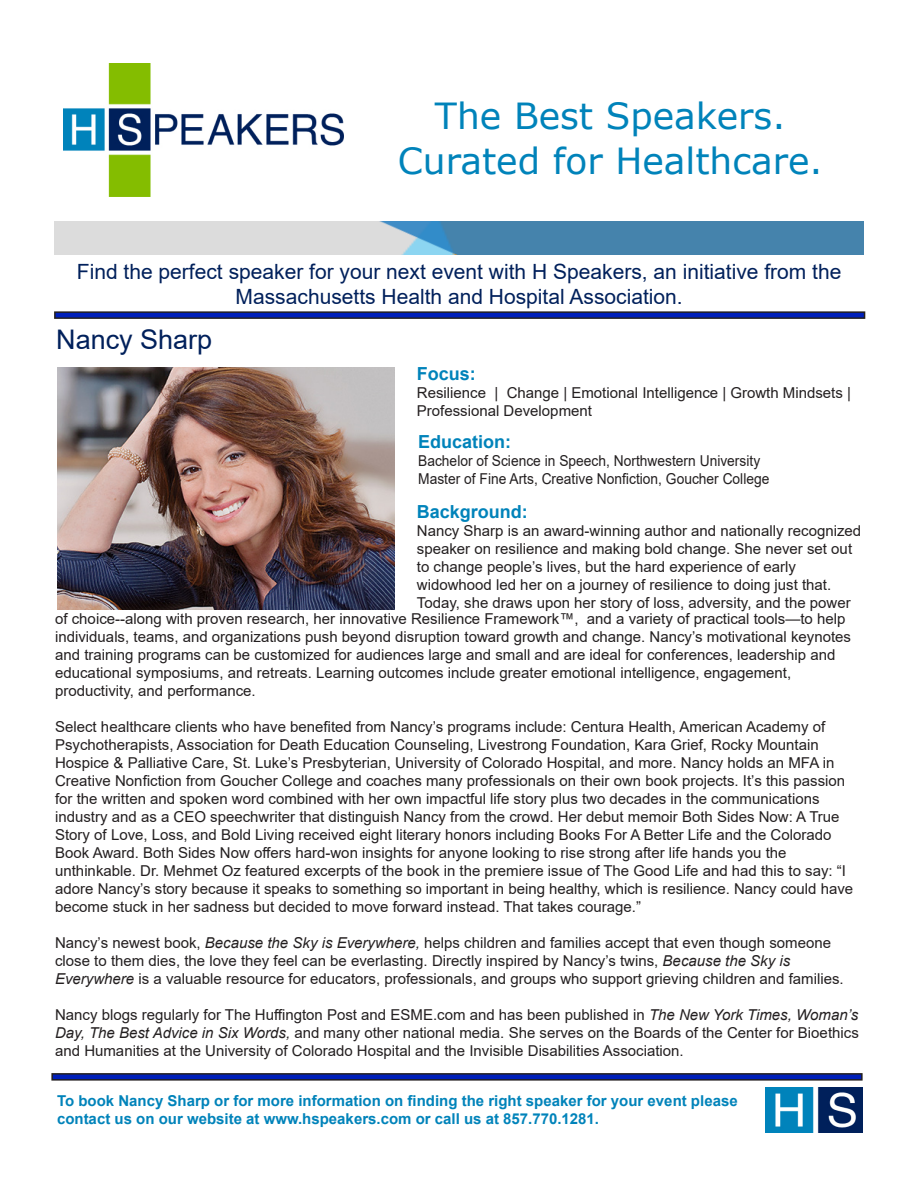
<style>
.page{position:relative;width:918px;height:1188px;background:#fff}
.page>*{position:absolute;margin:0;border:0;box-sizing:border-box;transform-origin:0 0}
.t1{font:36px "Verdana";color:#0083ba}
.t2{font:27px "Arial";color:#00205b}
.t3{font:21px/25.2px "Arial";color:#00205b;text-align:center}
.t4{font:700 18px "Arial";color:#0083ba}
.t5{font:15px/18px "Arial";color:#231f20}
.t6{font:700 15px "Arial";color:#0083ba}
.t7{font:15px/18px "Arial";color:#231f20;scale:.92 1}
.s1{font-style:italic}
</style>
<div class="page">
<img style="left:54px;top:221px;width:810px;height:33px">
<img style="left:63px;top:63px;width:281px;height:133px">
<div style="left:52px;top:1074px;width:810px;height:6px;background:#001fba"></div>
<div style="left:51px;top:1073px;width:812px;height:8px;border:2px solid #231f20"></div>
<div style="left:55px;top:312px;width:810px;height:6px;background:#001fba"></div>
<div style="left:54px;top:311px;width:811px;height:8px;border:2px solid #231f20"></div>
<img style="left:766px;top:1087px;width:97px;height:45px">
<img style="left:57px;top:367px;width:338px;height:242px">
<p class="t1" style="left:435px;top:91px;width:352px">The Best Speakers.</p>
<p class="t1" style="left:398px;top:136px;width:426px">Curated for Healthcare.</p>
<p class="t3" style="left:77px;top:259px;width:766px">Find the perfect speaker for your next event with H Speakers, an initiative from the<br>Massachusetts Health and Hospital Association.</p>
<p class="t2" style="left:56px;top:320px;width:158px">Nancy Sharp</p>
<p class="t4" style="left:417px;top:361px;width:61px">Focus:</p>
<p class="t5" style="left:417px;top:384px;width:436px">Resilience | Change | Emotional Intelligence | Growth Mindsets |<br>Professional Development</p>
<p class="t4" style="left:418px;top:429px;width:95px">Education:</p>
<p class="t7" style="left:418px;top:452px;width:383px">Bachelor of Science in Speech, Northwestern University<br>Master of Fine Arts, Creative Nonfiction, Goucher College</p>
<p class="t4" style="left:417px;top:499px;width:113px">Background:</p>
<p class="t5" style="left:417px;top:522px;width:446px">Nancy Sharp is an award-winning author and nationally recognized speaker on resilience and making bold change. She never set out to change people’s lives, but the hard experience of early widowhood led her on a journey of resilience to doing just that.<br>Today, she draws upon her story of loss, adversity, and the power</p>
<p class="t5" style="left:55px;top:610px;width:798px">of choice--along with proven research, her innovative Resilience Framework™, and a variety of practical tools—to help individuals, teams, and organizations push beyond disruption toward growth and change. Nancy’s motivational keynotes and training programs can be customized for audiences large and small and are ideal for conferences, leadership and educational symposiums, and retreats. Learning outcomes include greater emotional intelligence, engagement,</p>
<p class="t5" style="left:55px;top:682px;width:202px">productivity, and performance.</p>
<p class="t5" style="left:55px;top:718px;width:772px">Select healthcare clients who have benefited from Nancy’s programs include: Centura Health, American Academy of</p>
<p class="t5" style="left:55px;top:736px;width:765px">Psychotherapists, Association for Death Education Counseling, Livestrong Foundation, Kara Grief, Rocky Mountain</p>
<p class="t5" style="left:55px;top:754px;width:792px">Hospice &amp; Palliative Care, St. Luke’s Presbyterian, University of Colorado Hospital, and more. Nancy holds an MFA in<br>Creative Nonfiction from Goucher College and coaches many professionals on their own book projects. It’s this passion for the written and spoken word combined with her own impactful life story plus two decades in the communications</p>
<p class="t5" style="left:55px;top:808px;width:786px">industry and as a CEO speechwriter that distinguish Nancy from the crowd. Her debut memoir Both Sides Now: A True<br>Story of Love, Loss, and Bold Living received eight literary honors including Books For A Better Life and the Colorado<br>Book Award. Both Sides Now offers hard-won insights for anyone looking to rise strong after life hands you the</p>
<p class="t5" style="left:55px;top:862px;width:800px">unthinkable. Dr. Mehmet Oz featured excerpts of the book in the premiere issue of The Good Life and had this to say: “I adore Nancy’s story because it speaks to something so important in being healthy, which is resilience. Nancy could have become stuck in her sadness but decided to move forward instead. That takes courage.”</p>
<p class="t5" style="left:55px;top:934px;width:777px">Nancy’s newest book, <span class="s1">Because the Sky is Everywhere,</span> helps children and families accept that even though someone close to them dies, the love they feel can be everlasting. Directly inspired by Nancy’s twins, <span class="s1">Because the Sky is</span></p>
<p class="t5" style="left:55px;top:970px;width:790px"><span class="s1">Everywhere</span> is a valuable resource for educators, professionals, and groups who support grieving children and families.</p>
<p class="t5" style="left:55px;top:1006px;width:805px;text-align:justify">Nancy blogs regularly for The Huffington Post and ESME.com and has been published in <span class="s1">The New York Times, Woman’s Day, The Best Advice in Six Words,</span> and many other national media. She serves on the Boards of the Center for Bioethics and Humanities at the University of Colorado Hospital and the Invisible Disabilities Association.</p>
<p class="t6" style="left:57px;top:1090px;width:682px">To book Nancy Sharp or for more information on finding the right speaker for your event please</p>
<p class="t6" style="left:57px;top:1108px;width:544px">contact us on our website at www.hspeakers.com or call us at 857.770.1281.</p>
</div>
